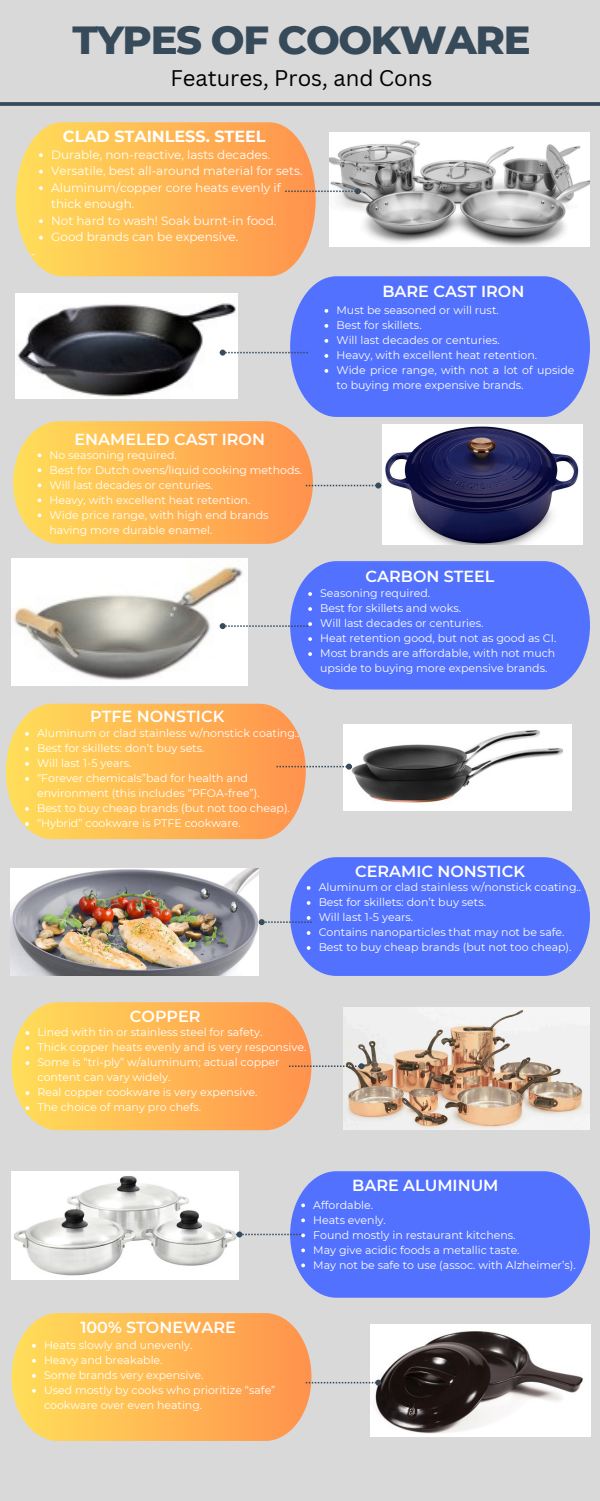
<style>
.page{position:relative;width:600px;height:1501px;background:#fff}
.page>*{position:absolute;margin:0;border:0;box-sizing:border-box;transform-origin:0 0}
.t1{font:800 40px "Montserrat";letter-spacing:-.035em;color:#364a5a}
.t2{font:22px "Canva Sans";color:#000}
.t3{font:600 16px "Montserrat";color:#fff}
.t4{font:700 16px "Montserrat";color:#fff}
.t5{font:12px/16.5px "Montserrat";color:#fff}
.t6{font:11px/15px "Montserrat";color:#fff}
</style>
<div class="page">
<div style="left:0;top:0;width:600px;height:1500px;background:#d9d9d9"></div>
<svg style="left:16px;top:122px;width:300px;height:154px;background:#fcba5c"></svg>
<svg style="left:13px;top:421px;width:300px;height:123px;background:#fcba5c"></svg>
<svg style="left:6px;top:703px;width:300px;height:136px;background:#fcba5c"></svg>
<svg style="left:12px;top:1002px;width:299px;height:128px;background:#fcba5b"></svg>
<svg style="left:12px;top:1313px;width:299px;height:127px;background:#fcba5b"></svg>
<svg style="left:290px;top:276px;width:300px;height:141px;background:#5b78fc"></svg>
<svg style="left:290px;top:561px;width:300px;height:128px;background:#5b77fc"></svg>
<svg style="left:290px;top:1171px;width:300px;height:126px;background:#5b78fc"></svg>
<hr style="left:0;top:102px;width:600px;height:4px;background:#3f5261">
<img style="left:330px;top:133px;width:260px;height:114px">
<svg style="left:285px;top:188px;width:76px;height:6px"></svg>
<svg style="left:39px;top:153px;width:4px;height:4px"></svg>
<svg style="left:39px;top:170px;width:4px;height:3px"></svg>
<svg style="left:39px;top:186px;width:4px;height:4px"></svg>
<svg style="left:39px;top:219px;width:4px;height:4px"></svg>
<svg style="left:39px;top:236px;width:4px;height:3px"></svg>
<img style="left:16px;top:294px;width:222px;height:105px">
<svg style="left:220px;top:349px;width:88px;height:6px"></svg>
<img style="left:382px;top:424px;width:200px;height:120px">
<svg style="left:306px;top:482px;width:75px;height:6px"></svg>
<img style="left:12px;top:558px;width:236px;height:127px">
<img style="left:344px;top:1007px;width:246px;height:122px">
<svg style="left:289px;top:1063px;width:76px;height:6px"></svg>
<img style="left:10px;top:868px;width:249px;height:107px">
<img style="left:344px;top:724px;width:228px;height:85px">
<img style="left:12px;top:1171px;width:227px;height:107px">
<img style="left:370px;top:1324px;width:220px;height:112px">
<svg style="left:306px;top:1379px;width:75px;height:6px"></svg>
<svg style="left:325px;top:309px;width:3px;height:4px"></svg>
<svg style="left:325px;top:324px;width:3px;height:4px"></svg>
<svg style="left:325px;top:339px;width:3px;height:4px"></svg>
<svg style="left:325px;top:354px;width:3px;height:4px"></svg>
<svg style="left:325px;top:369px;width:3px;height:4px"></svg>
<svg style="left:38px;top:453px;width:3px;height:4px"></svg>
<svg style="left:38px;top:468px;width:3px;height:4px"></svg>
<svg style="left:38px;top:483px;width:3px;height:4px"></svg>
<svg style="left:38px;top:498px;width:3px;height:4px"></svg>
<svg style="left:38px;top:513px;width:3px;height:4px"></svg>
<svg style="left:308px;top:592px;width:4px;height:4px"></svg>
<svg style="left:308px;top:607px;width:4px;height:4px"></svg>
<svg style="left:220px;top:622px;width:92px;height:7px"></svg>
<svg style="left:308px;top:637px;width:4px;height:4px"></svg>
<svg style="left:308px;top:652px;width:4px;height:4px"></svg>
<svg style="left:25px;top:732px;width:4px;height:3px"></svg>
<svg style="left:25px;top:747px;width:4px;height:3px"></svg>
<svg style="left:25px;top:762px;width:4px;height:3px"></svg>
<svg style="left:25px;top:777px;width:4px;height:3px"></svg>
<svg style="left:25px;top:807px;width:4px;height:3px"></svg>
<svg style="left:25px;top:822px;width:4px;height:3px"></svg>
<svg style="left:259px;top:857px;width:331px;height:118px;background:#6681f8"></svg>
<svg style="left:26px;top:1030px;width:3px;height:4px"></svg>
<svg style="left:26px;top:1045px;width:3px;height:4px"></svg>
<svg style="left:26px;top:1060px;width:3px;height:4px"></svg>
<svg style="left:26px;top:1090px;width:3px;height:4px"></svg>
<svg style="left:26px;top:1105px;width:3px;height:4px"></svg>
<svg style="left:301px;top:1203px;width:4px;height:3px"></svg>
<svg style="left:301px;top:1218px;width:4px;height:3px"></svg>
<svg style="left:236px;top:1231px;width:69px;height:6px"></svg>
<svg style="left:301px;top:1248px;width:4px;height:3px"></svg>
<svg style="left:301px;top:1263px;width:4px;height:3px"></svg>
<svg style="left:32px;top:1343px;width:4px;height:4px"></svg>
<svg style="left:32px;top:1358px;width:4px;height:4px"></svg>
<svg style="left:32px;top:1373px;width:4px;height:4px"></svg>
<svg style="left:32px;top:1388px;width:4px;height:4px"></svg>
<svg style="left:276px;top:763px;width:76px;height:6px"></svg>
<p class="t1" style="left:72px;top:16px;width:460px">TYPES OF COOKWARE</p>
<p class="t2" style="left:170px;top:62px;width:264px">Features, Pros, and Cons</p>
<h3 class="t4" style="left:63px;top:126px;width:204px">CLAD STAINLESS. STEEL</h3>
<p class="t5" style="left:31px;top:245px;width:6px">-</p>
<h2 class="t5" style="left:51px;top:146px;width:221px">Durable, non-reactive, lasts decades.</h2>
<h3 class="t5" style="left:51px;top:162px;width:253px">Versatile, best all-around material for sets.</h3>
<p class="t5" style="left:51px;top:179px;width:231px">Aluminum/copper core heats evenly if thick enough.</p>
<p class="t5" style="left:51px;top:212px;width:227px">Not hard to wash! Soak burnt-in food.</p>
<p class="t5" style="left:51px;top:228px;width:189px">Good brands can be expensive.</p>
<p class="t3" style="left:75px;top:429px;width:192px">ENAMELED CAST IRON</p>
<h3 class="t6" style="left:50px;top:447px;width:129px">No seasoning required.</h3>
<p class="t6" style="left:50px;top:462px;width:254px">Best for Dutch ovens/liquid cooking methods.</p>
<p class="t6" style="left:50px;top:477px;width:165px">Will last decades or centuries.</p>
<p class="t6" style="left:50px;top:492px;width:202px">Heavy, with excellent heat retention.</p>
<p class="t6" style="left:50px;top:507px;width:221px">Wide price range, with high end brands having more durable enamel.</p>
<p class="t3" style="left:90px;top:706px;width:136px">PTFE NONSTICK</p>
<p class="t6" style="left:37px;top:725px;width:264px">Aluminum or clad stainless w/nonstick coating..</p>
<p class="t6" style="left:37px;top:740px;width:169px">Best for skillets: don’t buy sets.</p>
<p class="t6" style="left:37px;top:755px;width:96px">Will last 1-5 years.</p>
<p class="t6" style="left:37px;top:770px;width:224px">“Forever chemicals”bad for health and environment (this includes “PFOA-free”).</p>
<p class="t6" style="left:37px;top:800px;width:254px">Best to buy cheap brands (but not too cheap).</p>
<h3 class="t6" style="left:37px;top:815px;width:205px">“Hybrid” cookware is PTFE cookware.</h3>
<p class="t3" style="left:382px;top:281px;width:143px">BARE CAST IRON</p>
<p class="t6" style="left:336px;top:303px;width:164px">Must be seasoned or will rust.</p>
<p class="t6" style="left:336px;top:318px;width:87px">Best for skillets.</p>
<p class="t6" style="left:336px;top:333px;width:165px">Will last decades or centuries.</p>
<h3 class="t6" style="left:336px;top:348px;width:202px">Heavy, with excellent heat retention.</h3>
<p class="t6" style="left:336px;top:363px;width:240px">Wide price range, with not a lot of upside to buying more expensive brands.</p>
<p class="t3" style="left:366px;top:566px;width:131px">CARBON STEEL</p>
<p class="t6" style="left:320px;top:586px;width:112px">Seasoning required.</p>
<p class="t6" style="left:320px;top:601px;width:142px">Best for skillets and woks.</p>
<p class="t6" style="left:320px;top:616px;width:165px">Will last decades or centuries.</p>
<p class="t6" style="left:320px;top:631px;width:238px">Heat retention good, but not as good as CI.</p>
<h3 class="t6" style="left:320px;top:646px;width:237px">Most brands are affordable, with not much upside to buying more expensive brands.</h3>
<p class="t3" style="left:355px;top:861px;width:171px">CERAMIC NONSTICK</p>
<p class="t6" style="left:319px;top:879px;width:264px">Aluminum or clad stainless w/nonstick coating..</p>
<p class="t6" style="left:319px;top:894px;width:169px">Best for skillets: don’t buy sets.</p>
<p class="t6" style="left:319px;top:909px;width:96px">Will last 1-5 years.</p>
<p class="t6" style="left:319px;top:924px;width:247px">Contains nanoparticles that may not be safe.</p>
<p class="t6" style="left:319px;top:939px;width:254px">Best to buy cheap brands (but not too cheap).</p>
<p class="t3" style="left:130px;top:1006px;width:72px">COPPER</p>
<p class="t6" style="left:38px;top:1024px;width:226px">Lined with tin or stainless steel for safety.</p>
<p class="t6" style="left:38px;top:1039px;width:270px">Thick copper heats evenly and is very responsive.</p>
<h3 class="t6" style="left:38px;top:1054px;width:244px">Some is “tri-ply” w/aluminum; actual copper content can vary widely.</h3>
<p class="t6" style="left:38px;top:1084px;width:221px">Real copper cookware is very expensive.</p>
<p class="t6" style="left:38px;top:1099px;width:165px">The choice of many pro chefs.</p>
<p class="t3" style="left:352px;top:1175px;width:148px">BARE ALUMINUM</p>
<p class="t3" style="left:80px;top:1317px;width:157px">100% STONEWARE</p>
<p class="t6" style="left:44px;top:1337px;width:150px">Heats slowly and unevenly.</p>
<p class="t6" style="left:44px;top:1352px;width:120px">Heavy and breakable.</p>
<p class="t6" style="left:44px;top:1367px;width:161px">Some brands very expensive.</p>
<p class="t6" style="left:44px;top:1382px;width:233px">Used mostly by cooks who prioritize “safe” cookware over even heating.</p>
<p class="t6" style="left:313px;top:1197px;width:61px">Affordable.</p>
<p class="t6" style="left:313px;top:1212px;width:74px">Heats evenly.</p>
<p class="t6" style="left:313px;top:1227px;width:204px">Found mostly in restaurant kitchens.</p>
<h3 class="t6" style="left:313px;top:1242px;width:208px">May give acidic foods a metallic taste.</h3>
<p class="t6" style="left:313px;top:1257px;width:264px">May not be safe to use (assoc. with Alzheimer’s).</p>
</div>
